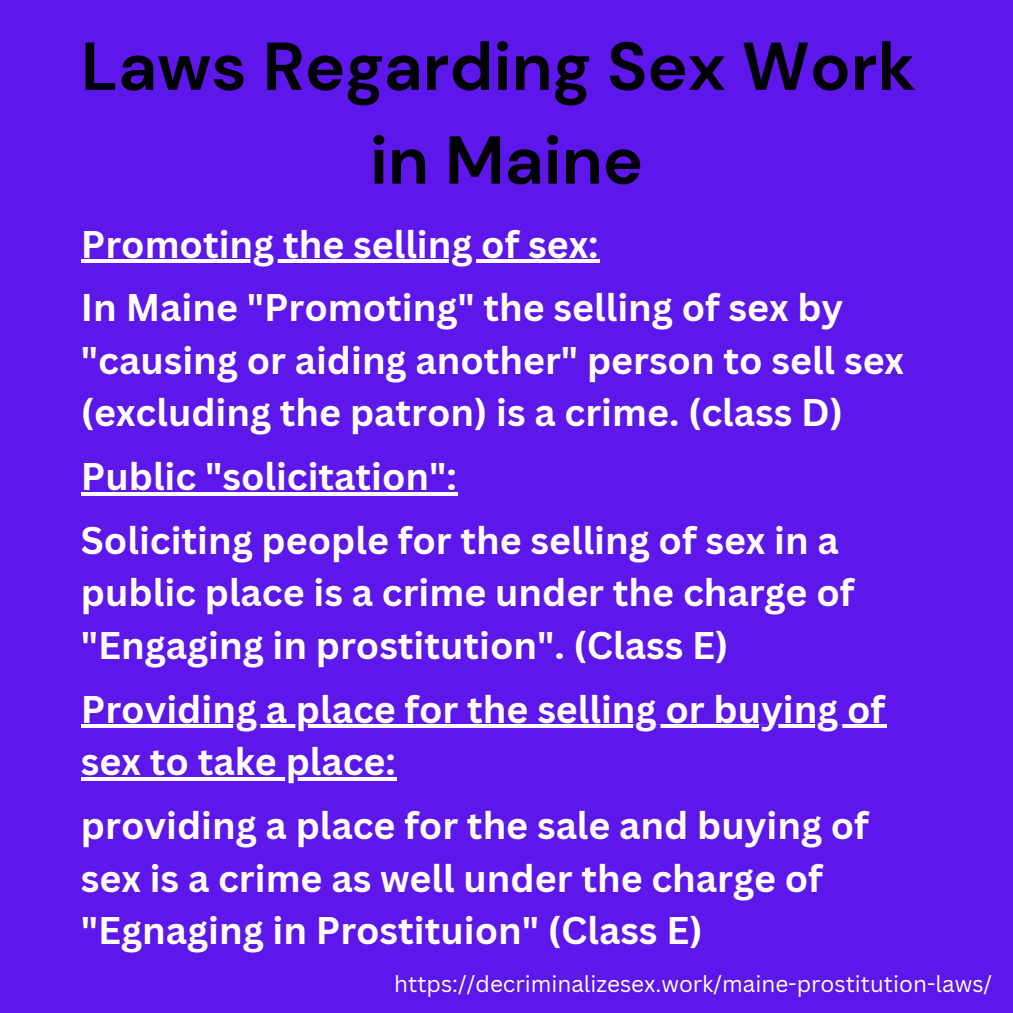
<style>
.page{position:relative;width:1013px;height:1013px;background:#fff}
.page>*{position:absolute;margin:0;border:0;box-sizing:border-box;transform-origin:0 0}
.t1{font:700 67.5px "DM Sans";color:#000}
.t2{font:700 37.5px/52.5px "Canva Sans";color:#fff}
.t3{font:22.5px "Canva Sans";color:#fff}
</style>
<div class="page">
<div style="left:0;top:0;width:1012px;height:1012px;background:#5e17eb"></div>
<hr style="left:81px;top:259px;width:518px;height:4px;background:#fff">
<hr style="left:81px;top:492px;width:376px;height:4px;background:#fff">
<hr style="left:81px;top:724px;width:805px;height:4px;background:#fff">
<hr style="left:81px;top:777px;width:315px;height:3px;background:#fff">
<p class="t1" style="left:81px;top:23px;width:836px">Laws Regarding Sex Work</p>
<p class="t1" style="left:370px;top:117px;width:275px">in Maine</p>
<p class="t2" style="left:81px;top:217px;width:519px">Promoting the selling of sex:</p>
<p class="t2" style="left:81px;top:280px;width:824px">In Maine "Promoting" the selling of sex by "causing or aiding another" person to sell sex (excluding the patron) is a crime. (class D)</p>
<p class="t2" style="left:81px;top:449px;width:377px">Public "solicitation":</p>
<p class="t2" style="left:81px;top:513px;width:775px">Soliciting people for the selling of sex in a public place is a crime under the charge of "Engaging in prostitution". (Class E)</p>
<p class="t2" style="left:81px;top:682px;width:805px">Providing a place for the selling or buying of sex to take place:</p>
<p class="t2" style="left:81px;top:798px;width:789px">providing a place for the sale and buying of sex is a crime as well under the charge of "Egnaging in Prostituion" (Class E)</p>
<p class="t3" style="left:394px;top:968px;width:599px">https://decriminalizesex.work/maine-prostitution-laws/</p>
</div>
